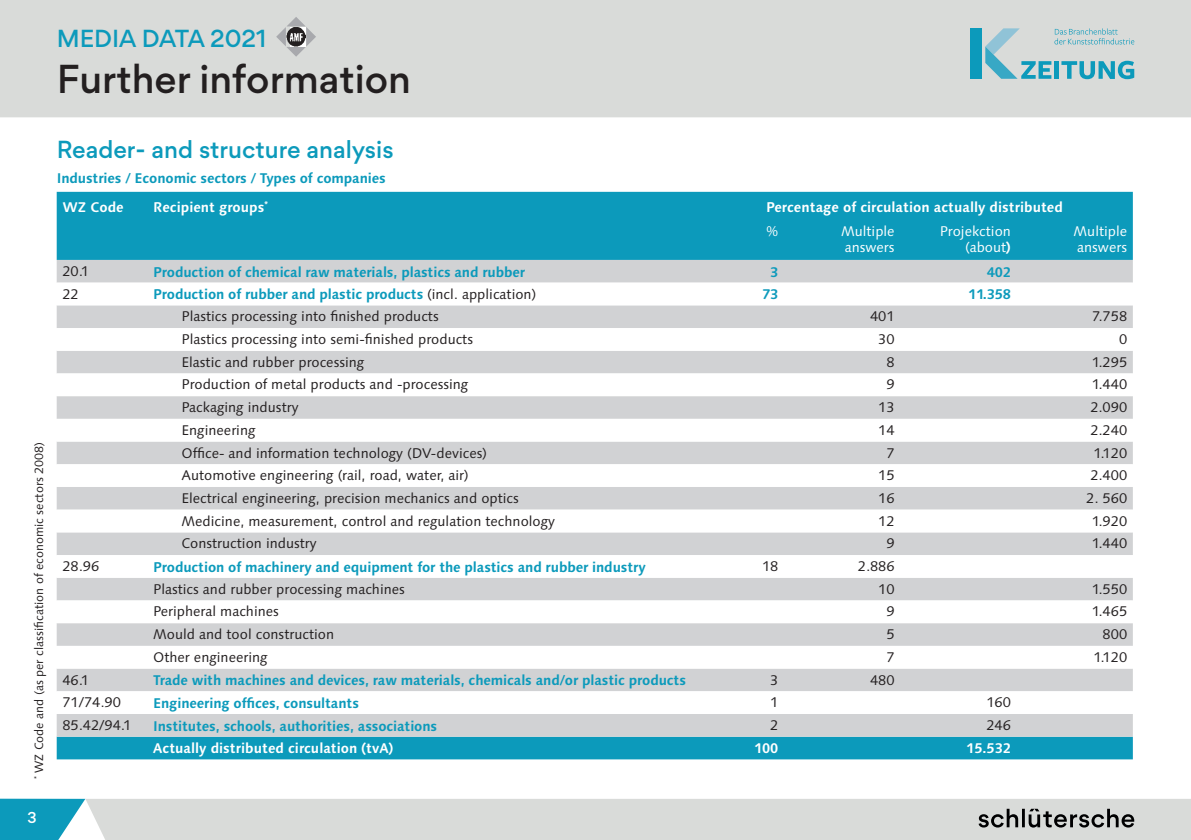
<style>
.page{position:relative;width:1191px;height:840px;background:#fff}
.page>*{position:absolute;margin:0;border:0;box-sizing:border-box;transform-origin:0 0}
.t1{font:500 36px "Gordita";color:#231f20}
._4___Headline{font:500 22px "Gordita";color:#0c9abb}
.Grundschrift_ohne_Ei{font:14px "Linotype Syntax";color:#231f20}
.Grundschrift_ohne_Ei-2{font:700 14px "Linotype Syntax";letter-spacing:-.01em;color:#0c9abb}
.Grundschrift_ohne_Ei-3{font:700 14px "Linotype Syntax";color:#fff}
.Tabulatorsatz{font:14px/16px "Linotype Syntax";color:#fff}
.Grundschrift_ohne_Ei-4{font:14px/16px "Linotype Syntax";color:#fff;text-align:right}
.t2{font:500 14px "Gordita";color:#fff}
.Grundschrift_ohne_Ei-5{font:12px "Linotype Syntax";color:#231f20}
.s1{font-weight:700}
.s2{font-weight:400;color:#231f20}
</style>
<div class="page">
<div style="left:0;top:0;width:1191px;height:117px;background:#d9dbd9"></div>
<div style="left:85px;top:798px;width:1106px;height:41px;background:#d9dbd9"></div>
<svg style="left:0;top:798px;width:85px;height:41px;background:#34aac6"></svg>
<svg style="left:978px;top:808px;width:156px;height:19px;background:#929392"></svg>
<svg style="left:276px;top:17px;width:40px;height:40px"></svg>
<img style="left:286px;top:27px;width:20px;height:19px">
<div style="left:970px;top:28px;width:12px;height:51px;background:#0c9abb"></div>
<svg style="left:985px;top:28px;width:149px;height:51px;background:#aaccd2"></svg>
<svg style="left:57px;top:191px;width:1075px;height:1px"></svg>
<div style="left:57px;top:192px;width:1075px;height:567px;background:#0c9abb"></div>
<div style="left:57px;top:260px;width:1075px;height:476px;background:#d1d2d4"></div>
<svg style="left:57px;top:282px;width:1075px;height:431px"></svg>
<h2 class="_4___Headline" style="left:57px;top:22px;width:211px">MEDIA DATA 2021</h2>
<h1 class="t1" style="left:57px;top:52px;width:356px">Further information</h1>
<p class="Grundschrift_ohne_Ei-5" style="left:32px;top:778px;width:339px;rotate:-90deg"><sup>*</sup> WZ Code and (as per classification of economic sectors 2008)</p>
<p class="_4___Headline" style="left:57px;top:133px;width:338px">Reader- and structure analysis</p>
<p class="Grundschrift_ohne_Ei-2" style="left:57px;top:169px;width:331px">Industries / Economic sectors / Types of companies</p>
<p class="Grundschrift_ohne_Ei-3" style="left:62px;top:198px;width:63px">WZ Code</p>
<p class="Grundschrift_ohne_Ei-3" style="left:153px;top:198px;width:116px">Recipient groups<sup>*</sup></p>
<p class="Grundschrift_ohne_Ei-3" style="left:766px;top:198px;width:298px">Percentage of circulation actually distributed</p>
<p class="Grundschrift_ohne_Ei-4" style="left:766px;top:223px;width:14px">%</p>
<p class="Tabulatorsatz" style="left:841px;top:223px;width:55px">Multiple answers</p>
<p class="Grundschrift_ohne_Ei-4" style="left:939px;top:223px;width:73px">Projekction (about<span class="s1">)</span></p>
<p class="Tabulatorsatz" style="left:1073px;top:223px;width:55px">Multiple answers</p>
<p class="Grundschrift_ohne_Ei" style="left:62px;top:263px;width:28px">20.1</p>
<p class="Grundschrift_ohne_Ei-2" style="left:153px;top:263px;width:373px">Production of chemical raw materials, plastics and rubber</p>
<p class="Grundschrift_ohne_Ei-2" style="left:770px;top:263px;width:10px">3</p>
<p class="Grundschrift_ohne_Ei-2" style="left:986px;top:263px;width:26px">402</p>
<p class="Grundschrift_ohne_Ei" style="left:62px;top:285px;width:18px">22</p>
<p class="Grundschrift_ohne_Ei-2" style="left:153px;top:285px;width:384px">Production of rubber and plastic products <span class="s2">(incl. application)</span></p>
<p class="Grundschrift_ohne_Ei-2" style="left:762px;top:285px;width:18px">73</p>
<p class="Grundschrift_ohne_Ei-2" style="left:968px;top:285px;width:44px">11.358</p>
<p class="Grundschrift_ohne_Ei" style="left:181px;top:308px;width:259px">Plastics processing into finished products</p>
<p class="Grundschrift_ohne_Ei" style="left:870px;top:308px;width:26px">401</p>
<p class="Grundschrift_ohne_Ei" style="left:1092px;top:308px;width:36px">7.758</p>
<p class="Grundschrift_ohne_Ei" style="left:181px;top:331px;width:293px">Plastics processing into semi-finished products</p>
<p class="Grundschrift_ohne_Ei" style="left:878px;top:331px;width:18px">30</p>
<p class="Grundschrift_ohne_Ei" style="left:1119px;top:331px;width:10px">0</p>
<p class="Grundschrift_ohne_Ei" style="left:181px;top:353px;width:184px">Elastic and rubber processing</p>
<p class="Grundschrift_ohne_Ei" style="left:886px;top:353px;width:10px">8</p>
<p class="Grundschrift_ohne_Ei" style="left:1091px;top:353px;width:37px">1.295</p>
<p class="Grundschrift_ohne_Ei" style="left:181px;top:376px;width:288px">Production of metal products and -processing</p>
<p class="Grundschrift_ohne_Ei" style="left:886px;top:376px;width:10px">9</p>
<p class="Grundschrift_ohne_Ei" style="left:1091px;top:376px;width:37px">1.440</p>
<p class="Grundschrift_ohne_Ei" style="left:181px;top:399px;width:119px">Packaging industry</p>
<p class="Grundschrift_ohne_Ei" style="left:878px;top:399px;width:18px">13</p>
<p class="Grundschrift_ohne_Ei" style="left:1090px;top:399px;width:38px">2.090</p>
<p class="Grundschrift_ohne_Ei" style="left:181px;top:421px;width:76px">Engineering</p>
<p class="Grundschrift_ohne_Ei" style="left:878px;top:421px;width:18px">14</p>
<p class="Grundschrift_ohne_Ei" style="left:1090px;top:421px;width:38px">2.240</p>
<p class="Grundschrift_ohne_Ei" style="left:181px;top:444px;width:307px">Office- and information technology (DV-devices)</p>
<p class="Grundschrift_ohne_Ei" style="left:886px;top:444px;width:10px">7</p>
<p class="Grundschrift_ohne_Ei" style="left:1093px;top:444px;width:35px">1.120</p>
<p class="Grundschrift_ohne_Ei" style="left:181px;top:467px;width:289px">Automotive engineering (rail, road, water, air)</p>
<p class="Grundschrift_ohne_Ei" style="left:878px;top:467px;width:18px">15</p>
<p class="Grundschrift_ohne_Ei" style="left:1090px;top:467px;width:38px">2.400</p>
<p class="Grundschrift_ohne_Ei" style="left:181px;top:489px;width:339px">Electrical engineering, precision mechanics and optics</p>
<p class="Grundschrift_ohne_Ei" style="left:878px;top:489px;width:18px">16</p>
<p class="Grundschrift_ohne_Ei" style="left:1086px;top:489px;width:42px">2. 560</p>
<p class="Grundschrift_ohne_Ei" style="left:181px;top:512px;width:375px">Medicine, measurement, control and regulation technology</p>
<p class="Grundschrift_ohne_Ei" style="left:878px;top:512px;width:18px">12</p>
<p class="Grundschrift_ohne_Ei" style="left:1091px;top:512px;width:37px">1.920</p>
<p class="Grundschrift_ohne_Ei" style="left:181px;top:535px;width:137px">Construction industry</p>
<p class="Grundschrift_ohne_Ei" style="left:886px;top:535px;width:10px">9</p>
<p class="Grundschrift_ohne_Ei" style="left:1091px;top:535px;width:37px">1.440</p>
<p class="Grundschrift_ohne_Ei" style="left:62px;top:557px;width:38px">28.96</p>
<p class="Grundschrift_ohne_Ei-2" style="left:153px;top:558px;width:494px">Production of machinery and equipment for the plastics and rubber industry</p>
<p class="Grundschrift_ohne_Ei" style="left:762px;top:557px;width:18px">18</p>
<p class="Grundschrift_ohne_Ei" style="left:858px;top:557px;width:38px">2.886</p>
<p class="Grundschrift_ohne_Ei" style="left:153px;top:580px;width:253px">Plastics and rubber processing machines</p>
<p class="Grundschrift_ohne_Ei" style="left:878px;top:580px;width:18px">10</p>
<p class="Grundschrift_ohne_Ei" style="left:1091px;top:580px;width:37px">1.550</p>
<p class="Grundschrift_ohne_Ei" style="left:153px;top:603px;width:127px">Peripheral machines</p>
<p class="Grundschrift_ohne_Ei" style="left:886px;top:603px;width:10px">9</p>
<p class="Grundschrift_ohne_Ei" style="left:1091px;top:603px;width:37px">1.465</p>
<p class="Grundschrift_ohne_Ei" style="left:153px;top:625px;width:182px">Mould and tool construction</p>
<p class="Grundschrift_ohne_Ei" style="left:886px;top:625px;width:10px">5</p>
<p class="Grundschrift_ohne_Ei" style="left:1102px;top:625px;width:26px">800</p>
<p class="Grundschrift_ohne_Ei" style="left:153px;top:648px;width:116px">Other engineering</p>
<p class="Grundschrift_ohne_Ei" style="left:886px;top:648px;width:10px">7</p>
<p class="Grundschrift_ohne_Ei" style="left:1093px;top:648px;width:35px">1.120</p>
<p class="Grundschrift_ohne_Ei" style="left:62px;top:671px;width:28px">46.1</p>
<p class="Grundschrift_ohne_Ei-2" style="left:153px;top:671px;width:534px">Trade with machines and devices, raw materials, chemicals and/or plastic products</p>
<p class="Grundschrift_ohne_Ei" style="left:770px;top:671px;width:10px">3</p>
<p class="Grundschrift_ohne_Ei" style="left:870px;top:671px;width:26px">480</p>
<p class="Grundschrift_ohne_Ei" style="left:62px;top:693px;width:60px">71/74.90</p>
<p class="Grundschrift_ohne_Ei-2" style="left:153px;top:694px;width:207px">Engineering offices, consultants</p>
<p class="Grundschrift_ohne_Ei" style="left:770px;top:693px;width:10px">1</p>
<p class="Grundschrift_ohne_Ei" style="left:986px;top:693px;width:26px">160</p>
<p class="Grundschrift_ohne_Ei" style="left:62px;top:716px;width:70px">85.42/94.1</p>
<p class="Grundschrift_ohne_Ei-2" style="left:153px;top:716px;width:286px">Institutes, schools, authorities, associations</p>
<p class="Grundschrift_ohne_Ei" style="left:770px;top:716px;width:10px">2</p>
<p class="Grundschrift_ohne_Ei" style="left:986px;top:716px;width:26px">246</p>
<p class="Grundschrift_ohne_Ei-3" style="left:153px;top:739px;width:242px">Actually distributed circulation (tvA)</p>
<p class="Grundschrift_ohne_Ei-3" style="left:754px;top:739px;width:26px">100</p>
<p class="Grundschrift_ohne_Ei-3" style="left:966px;top:739px;width:46px">15.532</p>
<p class="t2" style="left:28px;top:806px;width:11px">3</p>
</div>
